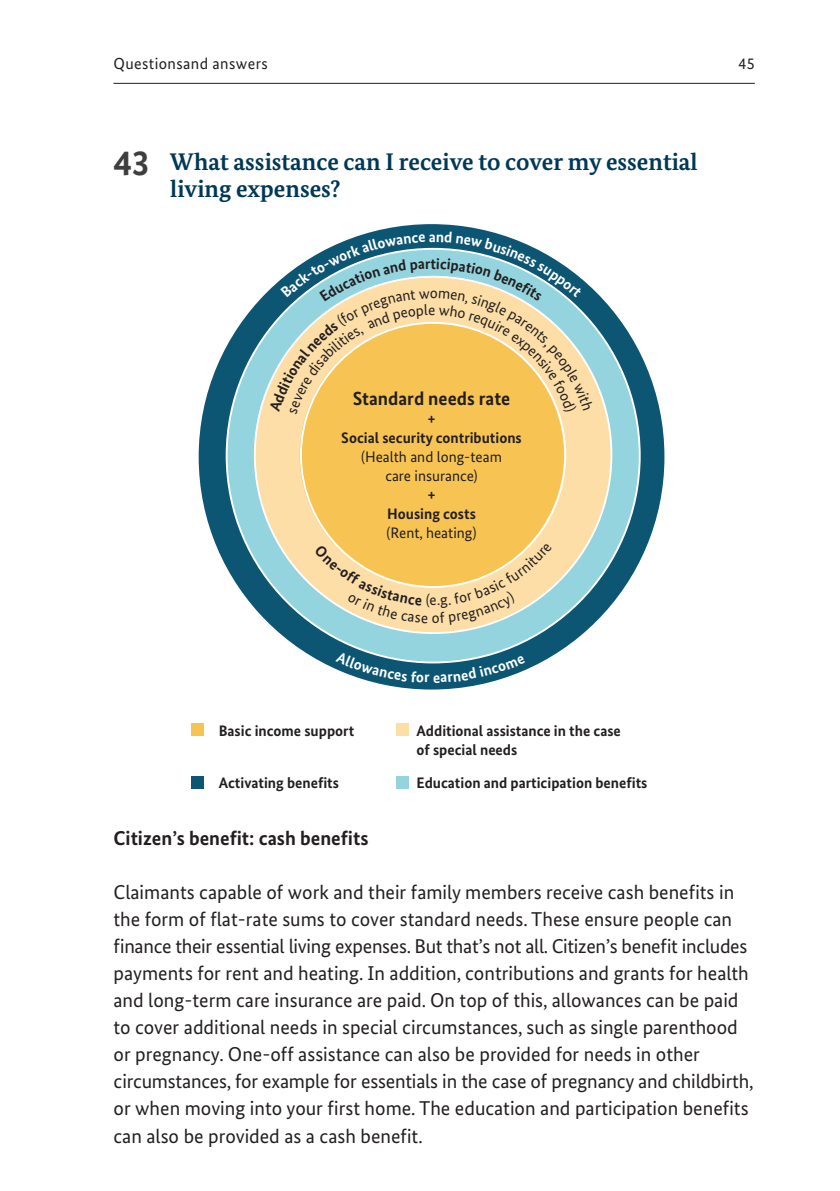
<style>
.page{position:relative;width:840px;height:1191px;background:#fff}
.page>*{position:absolute;margin:0;border:0;box-sizing:border-box;transform-origin:0 0}
.H3_Subheadline_12pt{font:700 24px/27px "Bundes Serif";color:#013856}
.P_Fliess_10pt{font:20px/27px "Bundes Sans";color:#231f20}
.H4_Subheadline_Schwa{font:700 20px "Bundes Sans";color:#231f20}
.t1{font:700 19px "Bundes Sans";color:#231f20}
.t2{font:16px "Bundes Sans";letter-spacing:.025em;color:#231f20}
.t3{font:700 15.2px/19px "Bundes Sans";color:#231f20}
.t4{font:15.2px/19px "Bundes Sans";color:#231f20;text-align:center}
.s1{font-family:"Bundes Sans";font-size:36px;color:#3e3e3f}
.s2{font-weight:700}
</style>
<div class="page">
<hr style="left:0;top:0;width:1px;height:1191px;background:#89d0c8">
<div style="left:198px;top:224px;width:466px;height:465px;background:#0c5674;border-radius:50%"></div>
<div style="left:226px;top:249px;width:413px;height:413px;background:#93d4df;border-radius:50%"></div>
<div style="left:255px;top:277px;width:356px;height:356px;background:#fcdea6;border-radius:50%"></div>
<div style="left:299px;top:323px;width:264px;height:264px;background:#f7c453;border-radius:50%"></div>
<div style="left:191px;top:775px;width:13px;height:13px;background:#0c5674"></div>
<div style="left:395px;top:723px;width:13px;height:13px;background:#fcdea6"></div>
<div style="left:191px;top:723px;width:13px;height:13px;background:#f7c453"></div>
<div style="left:395px;top:775px;width:13px;height:13px;background:#93d4df"></div>
<hr style="left:113px;top:83px;width:641px;height:1px;background:#231f20">
<svg style="left:314px;top:543px;width:238px;height:82px"></svg>
<svg style="left:335px;top:651px;width:190px;height:31px"></svg>
<svg style="left:269px;top:231px;width:324px;height:183px"></svg>
<p class="t2" style="left:113px;top:54px;width:156px">Questionsand answers</p>
<p class="t2" style="left:738px;top:54px;width:18px">45</p>
<h3 class="H3_Subheadline_12pt" style="left:170px;top:148px;width:528px;text-indent:-57px"><span class="s1">43</span> What assistance can I receive to cover my essential living expenses?</h3>
<p class="t1" style="left:352px;top:387px;width:159px">Standard needs rate</p>
<p class="t4" style="left:341px;top:409px;width:182px"><span class="s2">+<br>Social security contributions </span>(Health and long-team<br>care insurance)<br><span class="s2">+<br>Housing costs<br></span>(Rent, heating)</p>
<p class="t3" style="left:416px;top:721px;width:206px">Additional assistance in the case of special needs</p>
<p class="t3" style="left:218px;top:721px;width:137px">Basic income support</p>
<p class="t3" style="left:218px;top:773px;width:122px">Activating bene ts</p>
<p class="t3" style="left:416px;top:773px;width:232px">Education and participation bene ts</p>
<h4 class="H4_Subheadline_Schwa" style="left:113px;top:826px;width:256px">Citizen’s benefit: cash benefits</h4>
<p class="P_Fliess_10pt" style="left:113px;top:879px;width:641px">Claimants capable of work and their family members receive cash benefits in the form of flat-rate sums to cover standard needs. These ensure people can finance their essential living expenses. But that’s not all. Citizen’s benefit includes payments for rent and heating. In addition, contributions and grants for health and long-term care insurance are paid. On top of this, allowances can be paid to cover additional needs in special circumstances, such as single parenthood or pregnancy. One-off assistance can also be provided for needs in other circumstances, for example for essentials in the case of pregnancy and childbirth, or when moving into your first home. The education and participation benefits can also be provided as a cash benefit.</p>
</div>
